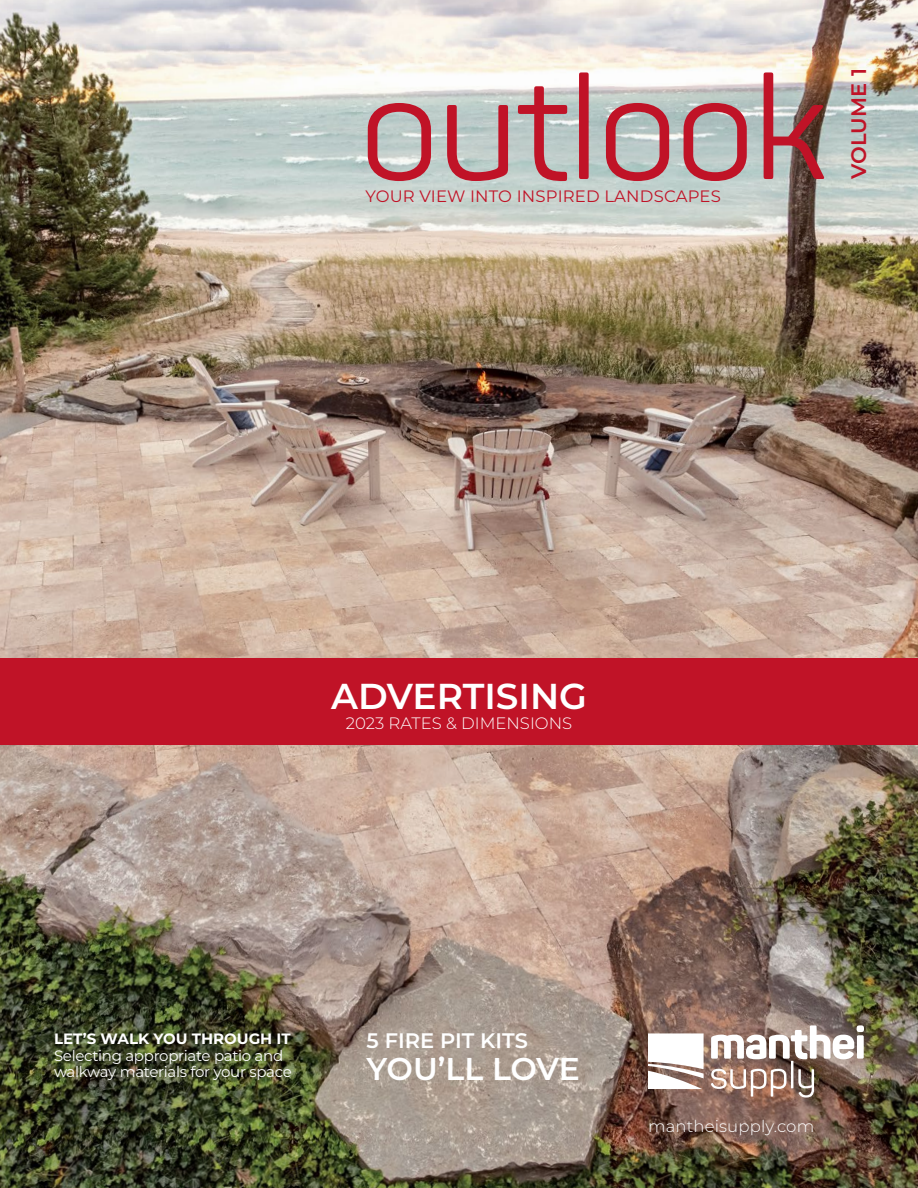
<style>
.page{position:relative;width:918px;height:1188px;background:#fff}
.page>*{position:absolute;margin:0;border:0;box-sizing:border-box;transform-origin:0 0}
.t1{font:144px "Panton";color:#c01327}
.t2{font:600 36px "Montserrat";color:#fff}
.t3{font:600 31.5px "Montserrat";letter-spacing:-.015em;color:#fff}
.t4{font:600 21px "Montserrat";color:#fff}
.t5{font:600 21px "Montserrat";letter-spacing:.01em;color:#c01327}
.t6{font:300 16.5px "Montserrat";color:#fff}
.t7{font:16.5px "Montserrat";letter-spacing:.01em;color:#c01327}
.t8{font:15px/16.5px "Montserrat";letter-spacing:-.02em;color:#fff}
.t9{font:700 15px "Montserrat";color:#fff}
</style>
<div class="page">
<img style="left:0;top:0;width:918px;height:1188px">
<svg style="left:711px;top:1069px;width:75px;height:28px"></svg>
<hr style="left:791px;top:1061px;width:2px;height:27px;background:#fff">
<svg style="left:798px;top:1069px;width:16px;height:29px"></svg>
<svg style="left:648px;top:1033px;width:56px;height:56px"></svg>
<svg style="left:711px;top:1025px;width:153px;height:35px"></svg>
<div style="left:0;top:659px;width:918px;height:86px;background:#c01327"></div>
<h1 class="t1" style="left:361px;top:40px;width:468px">outlook</h1>
<p class="t7" style="left:366px;top:184px;width:357px">YOUR VIEW INTO INSPIRED LANDSCAPES</p>
<h3 class="t5" style="left:844px;top:179px;width:112px;rotate:-90deg">VOLUME 1</h3>
<h2 class="t2" style="left:331px;top:671px;width:257px">ADVERTISING</h2>
<p class="t6" style="left:346px;top:712px;width:228px">2023 RATES &amp; DIMENSIONS</p>
<p class="t9" style="left:54px;top:1028px;width:238px">LET’S WALK YOU THROUGH IT</p>
<p class="t8" style="left:54px;top:1047px;width:239px">Selecting appropriate patio and walkway materials for your space</p>
<h3 class="t4" style="left:367px;top:1026px;width:163px">5 FIRE PIT KITS</h3>
<h3 class="t3" style="left:367px;top:1046px;width:215px">YOU’LL LOVE</h3>
<p class="t6" style="left:648px;top:1115px;width:168px">mantheisupply.com</p>
</div>
